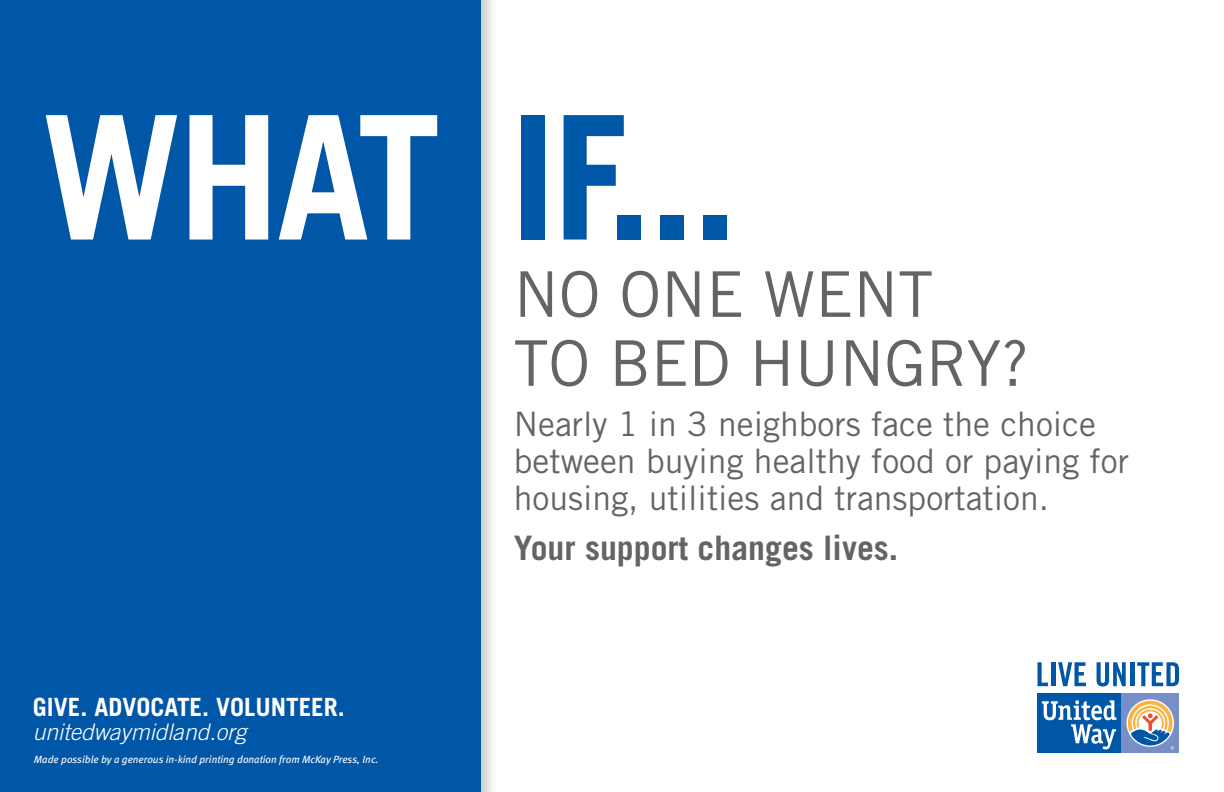
<style>
.page{position:relative;width:1224px;height:792px;background:#fff}
.page>*{position:absolute;margin:0;border:0;box-sizing:border-box;transform-origin:0 0}
.t1{font:700 172.3px "Trade Gothic";letter-spacing:-.02em;color:#0056a7}
.t2{font:63px/69px "Trade Gothic";color:#636466}
.t3{font:33.8px/37px "Trade Gothic";color:#636466}
.t4{font:700 33.8px "Trade Gothic";color:#636466}
.t5{font:700 25.2px "Trade Gothic";color:#fff}
.t6{font:italic 300 22.9px "Trade Gothic";color:#fff}
.t7{font:italic 10.5px "Meta";color:#fff}
.s1{color:#fff}
</style>
<div class="page">
<div style="left:0;top:0;width:498px;height:792px;background:#000;opacity:.2"></div>
<div style="left:0;top:0;width:481px;height:792px;background:#0056a7"></div>
<svg style="left:1038px;top:662px;width:10px;height:24px"></svg>
<hr style="left:1051px;top:662px;width:4px;height:24px;background:#0056a7">
<svg style="left:1058px;top:662px;width:28px;height:24px"></svg>
<svg style="left:1097px;top:662px;width:29px;height:25px"></svg>
<hr style="left:1130px;top:662px;width:4px;height:24px;background:#0056a7">
<svg style="left:1137px;top:662px;width:42px;height:24px"></svg>
<div style="left:1121px;top:694px;width:58px;height:59px;background:#788ec7"></div>
<div style="left:1038px;top:694px;width:83px;height:59px;background:#0056a7"></div>
<svg style="left:1126px;top:699px;width:48px;height:48px"></svg>
<svg style="left:1042px;top:700px;width:74px;height:49px"></svg>
<svg style="left:1128px;top:701px;width:46px;height:49px"></svg>
<h1 class="t1" style="left:42px;top:72px;width:698px"><span class="s1">WHAT</span> IF...</h1>
<h2 class="t2" style="left:514px;top:259px;width:517px">NO ONE WENT<br>TO BED HUNGRY?</h2>
<p class="t3" style="left:514px;top:405px;width:617px">Nearly 1 in 3 neighbors face the choice between buying healthy food or paying for housing, utilities and transportation.</p>
<p class="t4" style="left:514px;top:527px;width:386px">Your support changes lives.</p>
<p class="t5" style="left:33px;top:691px;width:313px">GIVE. ADVOCATE. VOLUNTEER.</p>
<p class="t6" style="left:33px;top:718px;width:215px">unitedwaymidland.org</p>
<p class="t7" style="left:34px;top:753px;width:346px">Made possible by a generous in-kind printing donation from McKay Press, Inc.</p>
</div>
